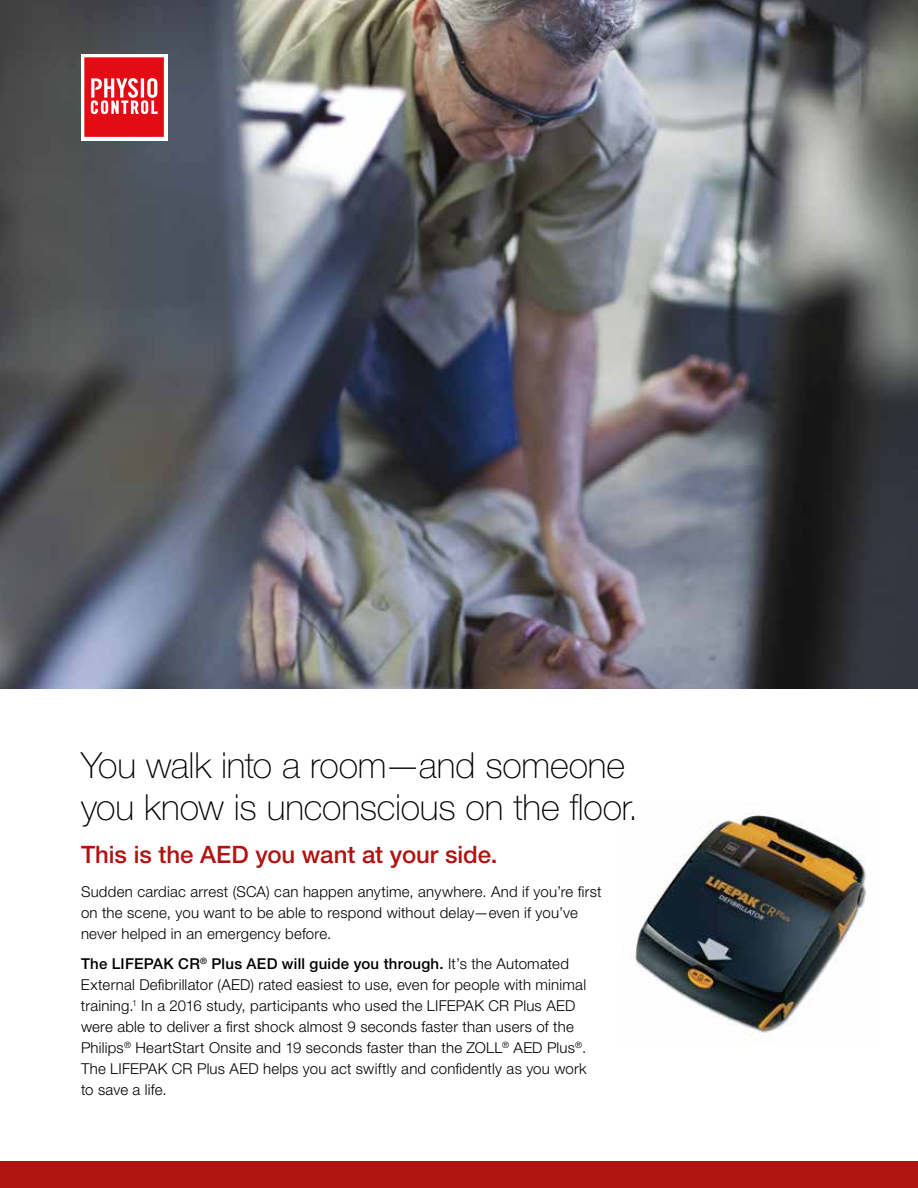
<style>
.page{position:relative;width:918px;height:1188px;background:#fff}
.page>*{position:absolute;margin:0;border:0;box-sizing:border-box;transform-origin:0 0}
.t1{font:100 36px/42px "Helvetica Neue LTW1 G";letter-spacing:-.005em;color:#000}
.t2{font:500 24px "Helvetica Neue LTW1 G";letter-spacing:-.005em;color:#af1413}
.t3{font:300 15px/21px "Helvetica Neue LTW1 G";letter-spacing:.015em;color:#000}
.s1{font-weight:500}
</style>
<div class="page">
<img style="left:633px;top:813px;width:234px;height:230px">
<img style="left:0;top:0;width:918px;height:688px">
<div style="left:0;top:1161px;width:918px;height:27px;background:#af1413"></div>
<div style="left:81px;top:54px;width:86px;height:86px;background:#fff"></div>
<svg style="left:84px;top:57px;width:80px;height:80px;background:#e9373e"></svg>
<h1 class="t1" style="left:81px;top:745px;width:559px">You walk into a room—and someone you know is unconscious on the floor.</h1>
<h2 class="t2" style="left:81px;top:840px;width:418px">This is the AED you want at your side.</h2>
<p class="t3" style="left:81px;top:881px;width:522px">Sudden cardiac arrest (SCA) can happen anytime, anywhere. And if you’re first on the scene, you want to be able to respond without delay—even if you’ve never helped in an emergency before.</p>
<p class="t3" style="left:81px;top:953px;width:507px"><span class="s1">The LIFEPAK CR</span><sup>®</sup> <span class="s1">Plus AED will guide you through.</span> It’s the Automated External Defibrillator (AED) rated easiest to use, even for people with minimal training.<sup>1</sup> In a 2016 study, participants who used the LIFEPAK CR Plus AED were able to deliver a first shock almost 9 seconds faster than users of the Philips<sup>®</sup> HeartStart Onsite and 19 seconds faster than the ZOLL<sup>®</sup> AED Plus<sup>®</sup>.<br>The LIFEPAK CR Plus AED helps you act swiftly and confidently as you work to save a life.</p>
</div>
